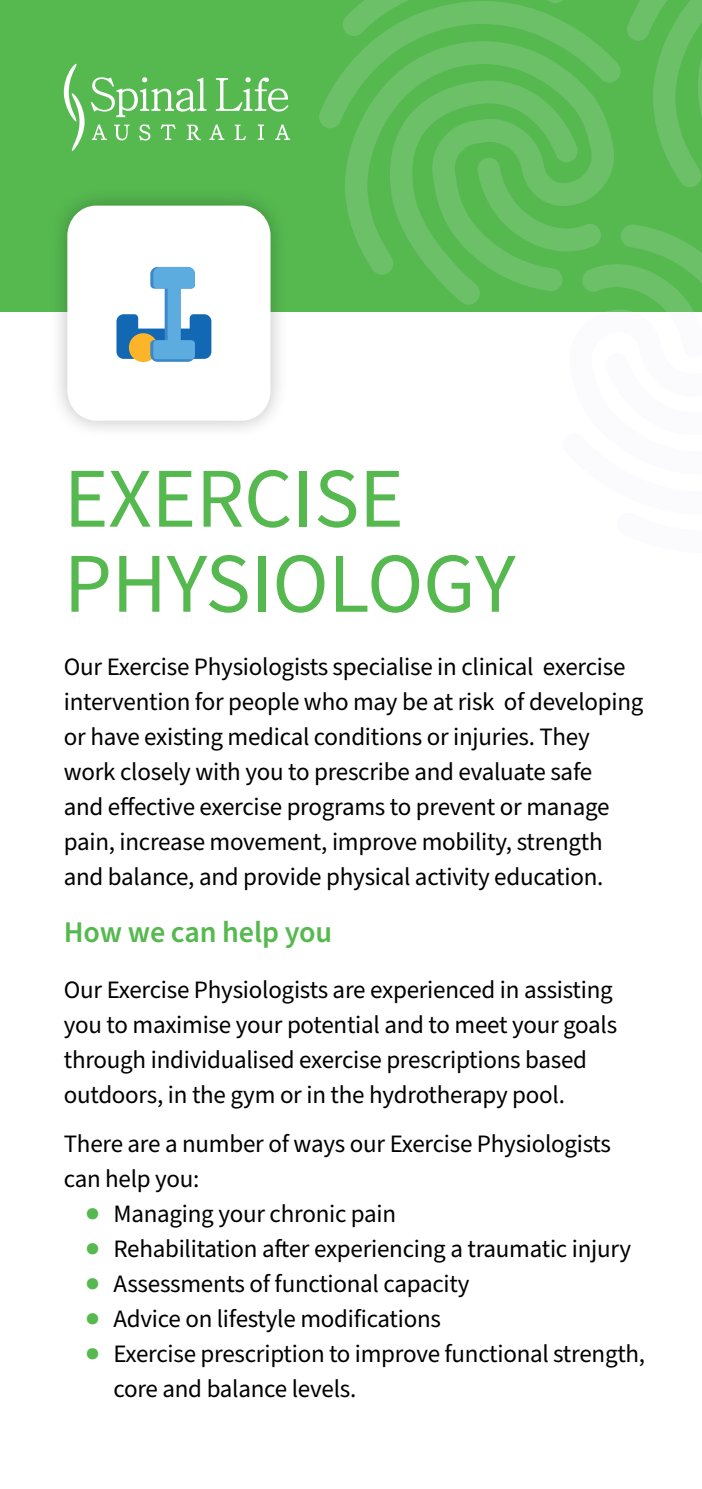
<style>
.page{position:relative;width:702px;height:1489px;background:#fff}
.page>*{position:absolute;margin:0;border:0;box-sizing:border-box;transform-origin:0 0}
.t1{font:85px/85px "Source Sans Pro";letter-spacing:-.005em;color:#56b950}
.t2{font:600 30px "Source Sans Pro";letter-spacing:-.005em;color:#56b950}
.t3{font:25px/35px "Source Sans Pro";letter-spacing:-.01em;color:#000}
.s1{color:#56b950}
</style>
<div class="page">
<div style="left:0;top:0;width:702px;height:312px;background:#56b950"></div>
<svg style="left:91px;top:77px;width:115px;height:40px"></svg>
<svg style="left:216px;top:77px;width:72px;height:35px"></svg>
<svg style="left:64px;top:64px;width:21px;height:87px"></svg>
<svg style="left:114px;top:125px;width:16px;height:15px"></svg>
<svg style="left:187px;top:125px;width:14px;height:15px"></svg>
<svg style="left:234px;top:125px;width:12px;height:15px"></svg>
<svg style="left:139px;top:124px;width:11px;height:17px"></svg>
<svg style="left:92px;top:124px;width:15px;height:16px"></svg>
<svg style="left:209px;top:124px;width:15px;height:16px"></svg>
<svg style="left:275px;top:124px;width:15px;height:16px"></svg>
<svg style="left:161px;top:125px;width:15px;height:15px"></svg>
<svg style="left:258px;top:124px;width:6px;height:16px"></svg>
<svg style="left:319px;top:0;width:383px;height:312px"></svg>
<div style="left:48px;top:186px;width:242px;height:252px;background:#000;opacity:.25"></div>
<div style="left:67px;top:206px;width:203px;height:214px;background:#fff;border-radius:29px"></div>
<svg style="left:116px;top:267px;width:95px;height:95px"></svg>
<h1 class="t1" style="left:64px;top:458px;width:453px">EXERCISE<br>PHYSIOLOGY</h1>
<p class="t3" style="left:64px;top:650px;width:581px">Our Exercise Physiologists specialise in clinical exercise intervention for people who may be at risk of developing or have existing medical conditions or injuries. They work closely with you to prescribe and evaluate safe<br>and effective exercise programs to prevent or manage pain, increase movement, improve mobility, strength and balance, and provide physical activity education.</p>
<p class="t2" style="left:64px;top:911px;width:270px">How we can help you</p>
<p class="t3" style="left:64px;top:972px;width:555px">Our Exercise Physiologists are experienced in assisting you to maximise your potential and to meet your goals through individualised exercise prescriptions based outdoors, in the gym or in the hydrotherapy pool.</p>
<p class="t3" style="left:64px;top:1126px;width:548px">There are a number of ways our Exercise Physiologists can help you:</p>
<p class="t3" style="left:85px;top:1196px;width:312px"><span class="s1">●</span> Managing your chronic pain</p>
<p class="t3" style="left:85px;top:1231px;width:547px"><span class="s1">●</span> Rehabilitation after experiencing a traumatic injury</p>
<p class="t3" style="left:85px;top:1266px;width:386px"><span class="s1">●</span> Assessments of functional capacity</p>
<p class="t3" style="left:85px;top:1301px;width:357px"><span class="s1">●</span> Advice on lifestyle modifications</p>
<p class="t3" style="left:113px;top:1336px;width:533px;text-indent:-28px"><span class="s1">●</span> Exercise prescription to improve functional strength, core and balance levels.</p>
</div>
